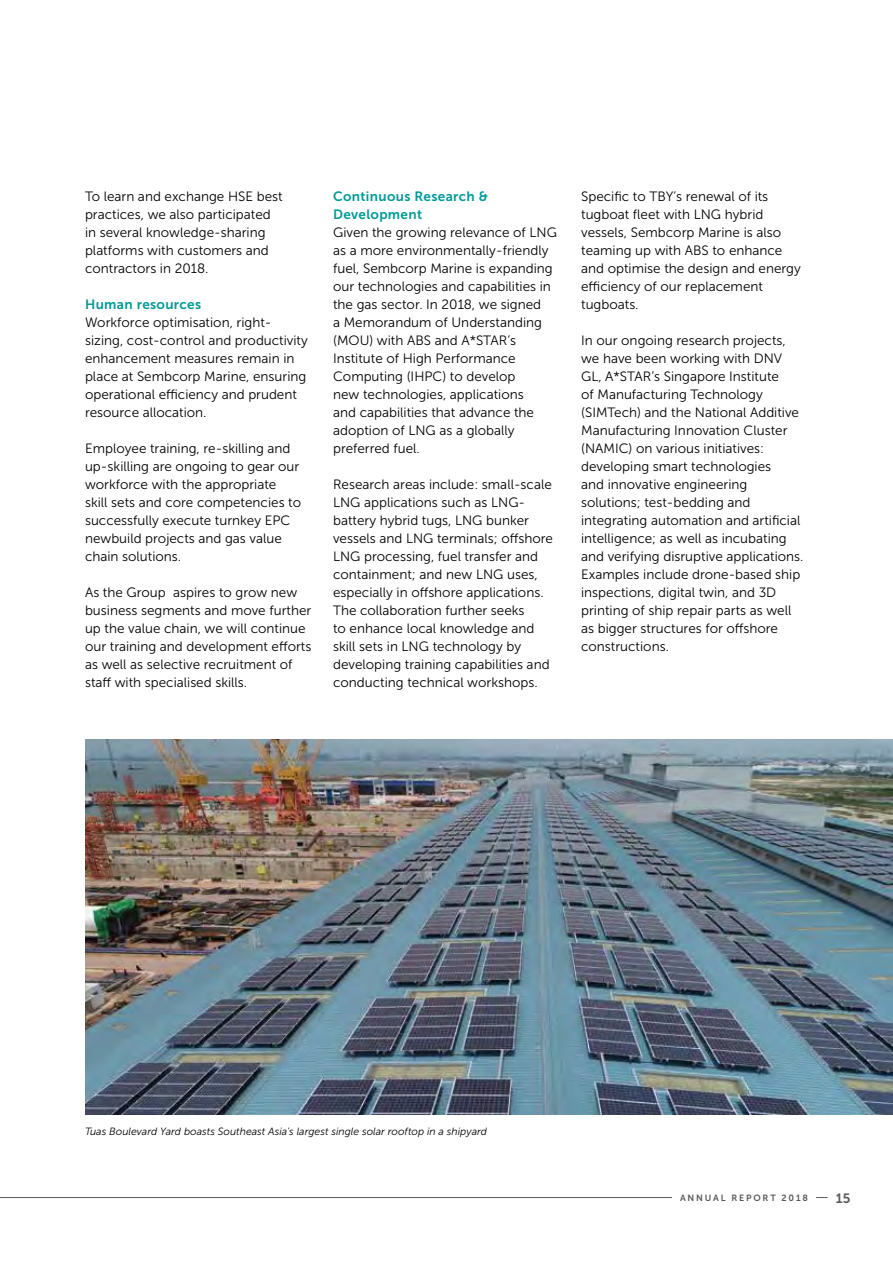
<style>
.page{position:relative;width:893px;height:1263px;background:#fff}
.page>*{position:absolute;margin:0;border:0;box-sizing:border-box;transform-origin:0 0}
.t1{font:13.5px/18px "Museo Sans 300";color:#000}
.t2{font:13.5px/18px "Museo Sans 700";letter-spacing:.025em;color:#009a97}
.t3{font:13.5px "Museo Sans 700";color:#58595b}
.t4{font:italic 10.5px "Museo Sans 300";color:#000}
.t5{font:9px "Museo Sans 700";letter-spacing:.2em;color:#58595b}
</style>
<div class="page">
<img style="left:85px;top:739px;width:808px;height:375px">
<hr style="left:0;top:1197px;width:672px;height:1px;background:#58595b">
<p class="t1" style="left:85px;top:188px;width:199px">To learn and exchange HSE best practices, we also participated in several knowledge-sharing platforms with customers and contractors in 2018.</p>
<p class="t2" style="left:85px;top:296px;width:118px">Human resources</p>
<p class="t1" style="left:85px;top:314px;width:224px">Workforce optimisation, right&shy;sizing, cost-control and productivity enhancement measures remain in place at Sembcorp Marine, ensuring operational efficiency and prudent resource allocation.</p>
<p class="t1" style="left:85px;top:440px;width:218px">Employee training, re-skilling and up-skilling are ongoing to gear our workforce with the appropriate skill sets and core competencies to successfully execute turnkey EPC newbuild projects and gas value chain solutions.</p>
<p class="t1" style="left:85px;top:584px;width:228px">As the Group aspires to grow new business segments and move further up the value chain, we will continue our training and development efforts as well as selective recruitment of staff with specialised skills.</p>
<p class="t2" style="left:333px;top:188px;width:156px">Continuous Research &amp;<br>Development</p>
<p class="t1" style="left:333px;top:224px;width:225px">Given the growing relevance of LNG as a more environmentally-friendly fuel, Sembcorp Marine is expanding our technologies and capabilities in the gas sector. In 2018, we signed<br>a Memorandum of Understanding (MOU) with ABS and A*STAR’s<br>Institute of High Performance<br>Computing (IHPC) to develop<br>new technologies, applications<br>and capabilities that advance the adoption of LNG as a globally preferred fuel.</p>
<p class="t1" style="left:333px;top:476px;width:221px">Research areas include: small-scale LNG applications such as LNG&shy;battery hybrid tugs, LNG bunker vessels and LNG terminals; offshore LNG processing, fuel transfer and containment; and new LNG uses, especially in offshore applications.<br>The collaboration further seeks<br>to enhance local knowledge and skill sets in LNG technology by developing training capabilities and conducting technical workshops.</p>
<p class="t1" style="left:581px;top:188px;width:221px">Specific to TBY’s renewal of its tugboat fleet with LNG hybrid vessels, Sembcorp Marine is also teaming up with ABS to enhance and optimise the design and energy efficiency of our replacement tugboats.</p>
<p class="t1" style="left:581px;top:332px;width:224px">In our ongoing research projects, we have been working with DNV GL, A*STAR’s Singapore Institute<br>of Manufacturing Technology (SIMTech) and the National Additive Manufacturing Innovation Cluster (NAMIC) on various initiatives: developing smart technologies<br>and innovative engineering solutions; test-bedding and integrating automation and artificial intelligence; as well as incubating and verifying disruptive applications.<br>Examples include drone-based ship inspections, digital twin, and 3D printing of ship repair parts as well as bigger structures for offshore constructions.</p>
<p class="t4" style="left:85px;top:1125px;width:404px">Tuas Boulevard Yard boasts Southeast Asia's largest single solar rooftop in a shipyard</p>
<p class="t5" style="left:680px;top:1193px;width:129px">ANNUAL REPORT 2018</p>
<p class="t3" style="left:836px;top:1190px;width:16px">15</p>
</div>
